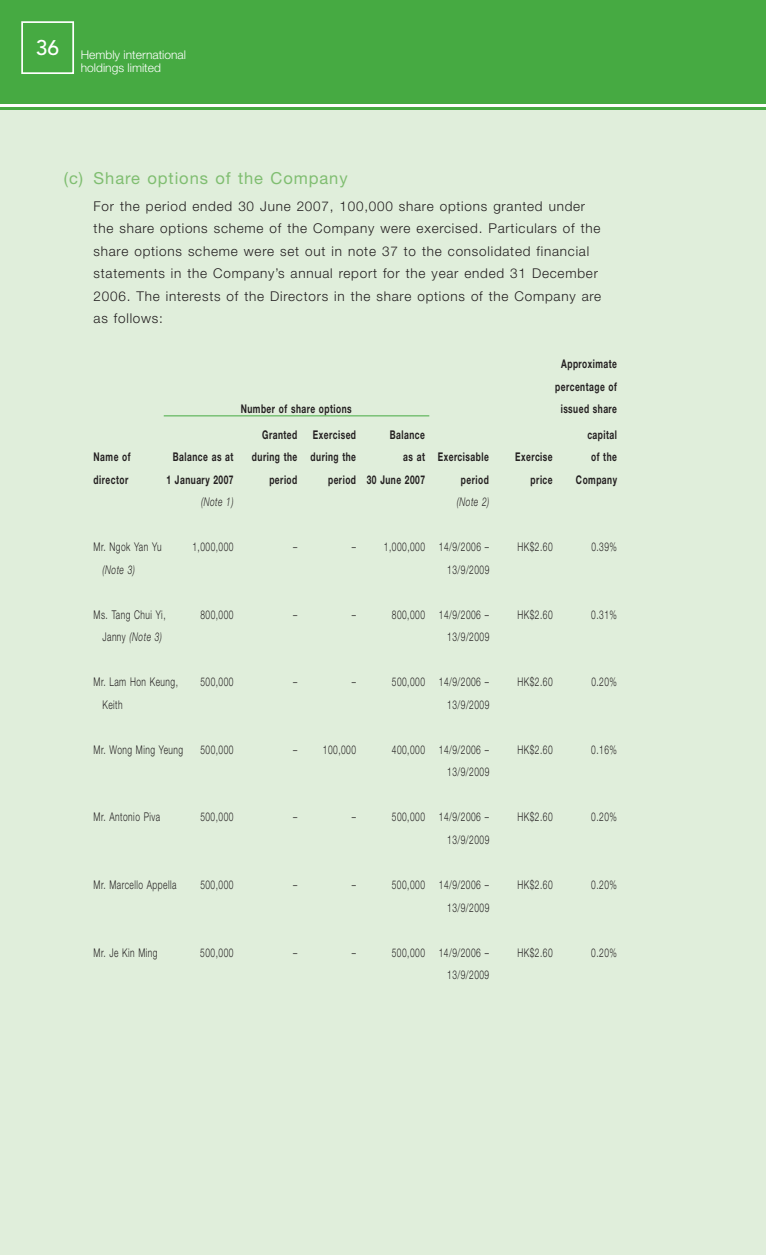
<style>
.page{position:relative;width:766px;height:1255px;background:#fff}
.page>*{position:absolute;margin:0;border:0;box-sizing:border-box;transform-origin:0 0}
.t1{font:16.5px "Helvetica Neue LT Std";letter-spacing:.055em;color:#80be71}
.t2{font:300 13.5px/22.5px "Helvetica Neue LT Std";letter-spacing:.055em;color:#231f20}
.t3{font:300 12px "Helvetica Neue LT Std";letter-spacing:.055em;color:#231f20;scale:.7 1}
.t4{font:700 12px/22.5px "Helvetica Neue LT Std";letter-spacing:.055em;color:#231f20;text-align:center;scale:.7 1}
.t5{font:300 12px/13.5px "Helvetica Neue LT Std";color:#fff}
.t6{font:italic 300 12px "Helvetica Neue LT Std";letter-spacing:.055em;color:#231f20;scale:.7 1}
.s1{font-style:normal}
</style>
<div class="page">
<div style="left:0;top:106px;width:765px;height:1148px;background:#e0eedb"></div>
<div style="left:0;top:0;width:765px;height:109px;background:#46aa42"></div>
<hr style="left:0;top:104px;width:765px;height:2px;background:#fff">
<div style="left:21px;top:21px;width:53px;height:53px;border:2px solid #fff"></div>
<hr style="left:765px;top:106px;width:1px;height:1148px;background:#e0eedb">
<hr style="left:765px;top:0;width:1px;height:109px;background:#46aa42">
<hr style="left:164px;top:415px;width:265px;height:1px;background:#46aa42">
<p class="t5" style="left:81px;top:48px;width:107px;text-indent:-45px"><sup>36</sup> Hembly international holdings limited</p>
<p class="t1" style="left:64px;top:168px;width:285px">(c) Share options of the Company</p>
<p class="t2" style="left:94px;top:194px;width:509px">For the period ended 30 June 2007, 100,000 share options granted under the share options scheme of the Company were exercised. Particulars of the share options scheme were set out in note 37 to the consolidated financial statements in the Company’s annual report for the year ended 31 December 2006. The interests of the Directors in the share options of the Company are as follows:</p>
<p class="t4" style="left:555px;top:352px;width:90px">Approximate percentage of</p>
<p class="t4" style="left:241px;top:397px;width:160px">Number of share options</p>
<p class="t4" style="left:560px;top:397px;width:82px">issued share</p>
<p class="t4" style="left:262px;top:423px;width:52px">Granted</p>
<p class="t4" style="left:313px;top:423px;width:63px">Exercised</p>
<p class="t4" style="left:390px;top:423px;width:52px">Balance</p>
<p class="t4" style="left:587px;top:423px;width:44px">capital</p>
<p class="t4" style="left:94px;top:445px;width:54px">Name of</p>
<p class="t4" style="left:173px;top:445px;width:88px">Balance as at</p>
<p class="t4" style="left:252px;top:445px;width:150px">during the during the</p>
<p class="t4" style="left:403px;top:445px;width:124px">as at Exercisable</p>
<p class="t4" style="left:515px;top:445px;width:55px">Exercise</p>
<p class="t4" style="left:591px;top:445px;width:38px">of the</p>
<p class="t4" style="left:94px;top:468px;width:51px">director</p>
<p class="t4" style="left:166px;top:468px;width:97px">1 January 2007</p>
<p class="t4" style="left:269px;top:468px;width:41px">period</p>
<p class="t4" style="left:328px;top:468px;width:140px">period 30 June 2007</p>
<p class="t4" style="left:460px;top:468px;width:42px">period</p>
<p class="t4" style="left:530px;top:468px;width:33px">price</p>
<p class="t4" style="left:575px;top:468px;width:60px">Company</p>
<p class="t6" style="left:201px;top:495px;width:48px">(Note 1)</p>
<p class="t6" style="left:456px;top:495px;width:48px">(Note 2)</p>
<p class="t3" style="left:94px;top:539px;width:98px">Mr. Ngok Yan Yu</p>
<p class="t3" style="left:192px;top:539px;width:60px">1,000,000</p>
<p class="t3" style="left:293px;top:539px;width:7px">–</p>
<p class="t3" style="left:352px;top:539px;width:197px">– 1,000,000 14/9/2006 –</p>
<p class="t3" style="left:517px;top:539px;width:52px">HK$2.60</p>
<p class="t3" style="left:591px;top:539px;width:38px">0.39%</p>
<p class="t6" style="left:102px;top:562px;width:48px">(Note 3)</p>
<p class="t3" style="left:447px;top:562px;width:62px">13/9/2009</p>
<p class="t3" style="left:94px;top:607px;width:104px">Ms. Tang Chui Yi,</p>
<p class="t3" style="left:200px;top:607px;width:49px">800,000</p>
<p class="t3" style="left:293px;top:607px;width:7px">–</p>
<p class="t3" style="left:352px;top:607px;width:7px">–</p>
<p class="t3" style="left:392px;top:607px;width:140px">800,000 14/9/2006 –</p>
<p class="t3" style="left:517px;top:607px;width:52px">HK$2.60</p>
<p class="t3" style="left:591px;top:607px;width:38px">0.31%</p>
<p class="t6" style="left:102px;top:630px;width:87px"><span class="s1">Janny</span> (Note 3)</p>
<p class="t3" style="left:447px;top:629px;width:62px">13/9/2009</p>
<p class="t3" style="left:94px;top:674px;width:122px">Mr. Lam Hon Keung,</p>
<p class="t3" style="left:200px;top:674px;width:49px">500,000</p>
<p class="t3" style="left:293px;top:674px;width:7px">–</p>
<p class="t3" style="left:352px;top:674px;width:7px">–</p>
<p class="t3" style="left:392px;top:674px;width:140px">500,000 14/9/2006 –</p>
<p class="t3" style="left:517px;top:674px;width:52px">HK$2.60</p>
<p class="t3" style="left:591px;top:674px;width:38px">0.20%</p>
<p class="t3" style="left:102px;top:697px;width:30px">Keith</p>
<p class="t3" style="left:447px;top:697px;width:62px">13/9/2009</p>
<p class="t3" style="left:94px;top:742px;width:129px">Mr. Wong Ming Yeung</p>
<p class="t3" style="left:200px;top:742px;width:49px">500,000</p>
<p class="t3" style="left:293px;top:742px;width:91px">– 100,000</p>
<p class="t3" style="left:392px;top:742px;width:140px">400,000 14/9/2006 –</p>
<p class="t3" style="left:517px;top:742px;width:52px">HK$2.60</p>
<p class="t3" style="left:591px;top:742px;width:38px">0.16%</p>
<p class="t3" style="left:447px;top:764px;width:62px">13/9/2009</p>
<p class="t3" style="left:93px;top:809px;width:97px">Mr. Antonio Piva</p>
<p class="t3" style="left:200px;top:809px;width:49px">500,000</p>
<p class="t3" style="left:293px;top:809px;width:7px">–</p>
<p class="t3" style="left:352px;top:809px;width:7px">–</p>
<p class="t3" style="left:392px;top:809px;width:140px">500,000 14/9/2006 –</p>
<p class="t3" style="left:517px;top:809px;width:52px">HK$2.60</p>
<p class="t3" style="left:591px;top:809px;width:38px">0.20%</p>
<p class="t3" style="left:447px;top:832px;width:62px">13/9/2009</p>
<p class="t3" style="left:93px;top:877px;width:120px">Mr. Marcello Appella</p>
<p class="t3" style="left:200px;top:877px;width:49px">500,000</p>
<p class="t3" style="left:293px;top:877px;width:7px">–</p>
<p class="t3" style="left:352px;top:877px;width:7px">–</p>
<p class="t3" style="left:392px;top:877px;width:140px">500,000 14/9/2006 –</p>
<p class="t3" style="left:517px;top:877px;width:52px">HK$2.60</p>
<p class="t3" style="left:591px;top:877px;width:38px">0.20%</p>
<p class="t3" style="left:447px;top:899px;width:62px">13/9/2009</p>
<p class="t3" style="left:93px;top:944px;width:93px">Mr. Je Kin Ming</p>
<p class="t3" style="left:200px;top:944px;width:49px">500,000</p>
<p class="t3" style="left:293px;top:944px;width:7px">–</p>
<p class="t3" style="left:352px;top:944px;width:7px">–</p>
<p class="t3" style="left:391px;top:944px;width:140px">500,000 14/9/2006 –</p>
<p class="t3" style="left:517px;top:944px;width:52px">HK$2.60</p>
<p class="t3" style="left:591px;top:944px;width:38px">0.20%</p>
<p class="t3" style="left:447px;top:967px;width:62px">13/9/2009</p>
</div>
